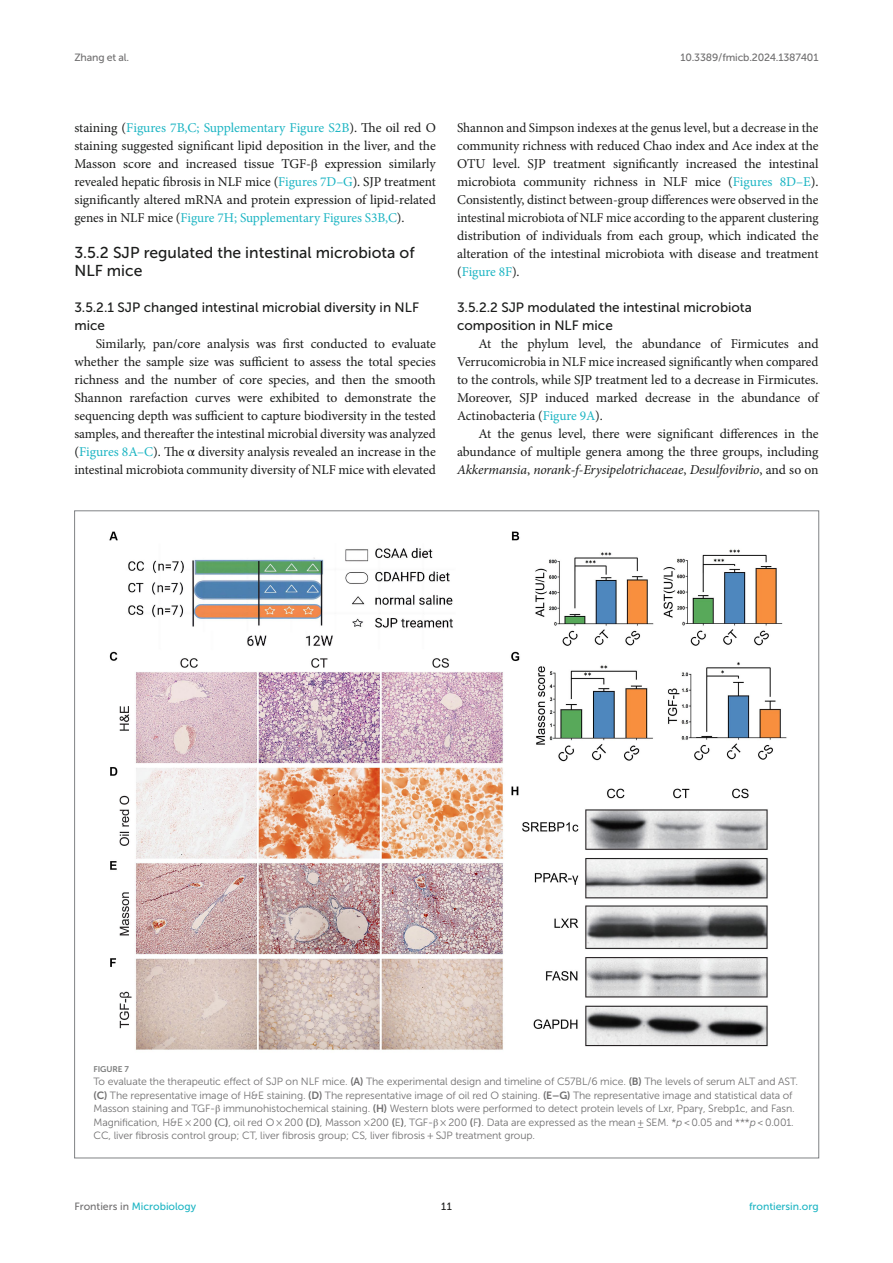
<style>
.page{position:relative;width:893px;height:1263px;background:#fff}
.page>*{position:absolute;margin:0;border:0;box-sizing:border-box;transform-origin:0 0}
.HEAD_3{font:15.75px/18px "Museo Sans 500";color:#1b1c1b}
.TEXT_FLUSH{font:13.5px/18px "Minion Pro";letter-spacing:-.005em;color:#1b1c1b;text-align:justify}
.TEXT{font:13.5px/18px "Minion Pro";letter-spacing:-.01em;color:#1b1c1b;text-align:justify}
.HEAD_4{font:13.5px/18px "Museo Sans 500";color:#1b1c1b}
.HEAD_4_after_HEAD_3{font:13.5px/18px "Museo Sans 500";color:#1b1c1b}
.FIG_LEG{font:10.5px/13.5px "Museo Sans 300";letter-spacing:-.01em;color:#706f70}
.t1{font:10.5px "Museo Sans 500";color:#1db5c3}
.t2{font:10.5px "Museo Sans 500";letter-spacing:-.015em;color:#706f70}
.t3{font:10.5px "Museo Sans 500";color:#1b1c1b}
.FIG_HD{font:8.25px "Museo Sans 700";letter-spacing:-.01em;color:#7e7f7f}
.s1{color:#1db5c3}
.s2{font-family:"STIX General"}
.s3{font-style:italic}
.s4{font-family:"Museo Sans 700"}
.s5{color:#706f70}
</style>
<div class="page">
<img style="left:109px;top:531px;width:678px;height:519px">
<p class="t2" style="left:74px;top:51px;width:56px">Zhang et al.</p>
<p class="t2" style="left:680px;top:51px;width:140px">10.3389/fmicb.2024.1387401</p>
<p class="TEXT_FLUSH" style="left:74px;top:119px;width:363px">staining (<span class="s1">Figures 7B,C; Supplementary Figure S2B</span>). The oil red O staining suggested significant lipid deposition in the liver, and the Masson score and increased tissue TGF-<span class="s2">β</span> expression similarly revealed hepatic fibrosis in NLF mice (<span class="s1">Figures 7D–G</span>). SJP treatment significantly altered mRNA and protein expression of lipid-related genes in NLF mice (<span class="s1">Figure 7H; Supplementary Figures S3B,C</span>).</p>
<p class="HEAD_3" style="left:74px;top:244px;width:342px">3.5.2 SJP regulated the intestinal microbiota of<br>NLF mice</p>
<p class="HEAD_4_after_HEAD_3" style="left:74px;top:298px;width:346px">3.5.2.1 SJP changed intestinal microbial diversity in NLF mice</p>
<p class="TEXT_FLUSH" style="left:74px;top:335px;width:363px;text-indent:21px">Similarly, pan/core analysis was first conducted to evaluate whether the sample size was sufficient to assess the total species richness and the number of core species, and then the smooth Shannon rarefaction curves were exhibited to demonstrate the sequencing depth was sufficient to capture biodiversity in the tested samples, and thereafter the intestinal microbial diversity was analyzed (<span class="s1">Figures 8A–C</span>). The <span class="s2">α</span> diversity analysis revealed an increase in the intestinal microbiota community diversity of NLF mice with elevated</p>
<p class="TEXT_FLUSH" style="left:457px;top:119px;width:363px">Shannon and Simpson indexes at the genus level, but a decrease in the community richness with reduced Chao index and Ace index at the OTU level. SJP treatment significantly increased the intestinal microbiota community richness in NLF mice (<span class="s1">Figures 8D–E</span>).<br>Consistently, distinct between-group differences were observed in the intestinal microbiota of NLF mice according to the apparent clustering distribution of individuals from each group, which indicated the alteration of the intestinal microbiota with disease and treatment (<span class="s1">Figure 8F</span>).</p>
<p class="HEAD_4" style="left:457px;top:298px;width:296px">3.5.2.2 SJP modulated the intestinal microbiota composition in NLF mice</p>
<p class="TEXT_FLUSH" style="left:457px;top:335px;width:363px;text-indent:21px">At the phylum level, the abundance of Firmicutes and Verrucomicrobia in NLF mice increased significantly when compared to the controls, while SJP treatment led to a decrease in Firmicutes.<br>Moreover, SJP induced marked decrease in the abundance of Actinobacteria (<span class="s1">Figure 9A</span>).</p>
<p class="TEXT" style="left:457px;top:425px;width:363px;text-indent:21px">At the genus level, there were significant differences in the abundance of multiple genera among the three groups, including <span class="s3">Akkermansia</span>, <span class="s3">norank-f-Erysipelotrichaceae</span>, <span class="s3">Desulfovibrio</span>, and so on</p>
<p class="FIG_HD" style="left:94px;top:1064px;width:37px">FIGURE 7</p>
<p class="FIG_LEG" style="left:94px;top:1075px;width:706px">To evaluate the therapeutic effect of SJP on NLF mice. <span class="s4">(A)</span> The experimental design and timeline of C57BL/6 mice. <span class="s4">(B)</span> The levels of serum ALT and AST. <span class="s4">(C)</span> The representative image of H&amp;E staining. <span class="s4">(D)</span> The representative image of oil red O staining. <span class="s4">(E–G)</span> The representative image and statistical data of Masson staining and TGF-<span class="s2">β</span> immunohistochemical staining. <span class="s4">(H)</span> Western blots were performed to detect protein levels of Lxr, Ppar<span class="s2">γ</span>, Srebp1c, and Fasn.<br>Magnification, H&amp;E × 200 <span class="s4">(</span>C<span class="s4">)</span>, oil red O × 200 <span class="s4">(</span>D<span class="s4">)</span>, Masson ×200 <span class="s4">(</span>E<span class="s4">)</span>, TGF-<span class="s2">β</span> × 200 <span class="s4">(</span>F<span class="s4">)</span>. Data are expressed as the mean ± SEM. *<span class="s3">p</span> &lt; 0.05 and ***<span class="s3">p</span> &lt; 0.001.<br>CC, liver fibrosis control group; CT, liver fibrosis group; CS, liver fibrosis + SJP treatment group.</p>
<p class="t1" style="left:74px;top:1200px;width:123px"><span class="s5">Frontiers in</span> Microbiology</p>
<p class="t3" style="left:441px;top:1200px;width:12px">11</p>
<p class="t1" style="left:749px;top:1200px;width:71px">frontiersin.org</p>
</div>
